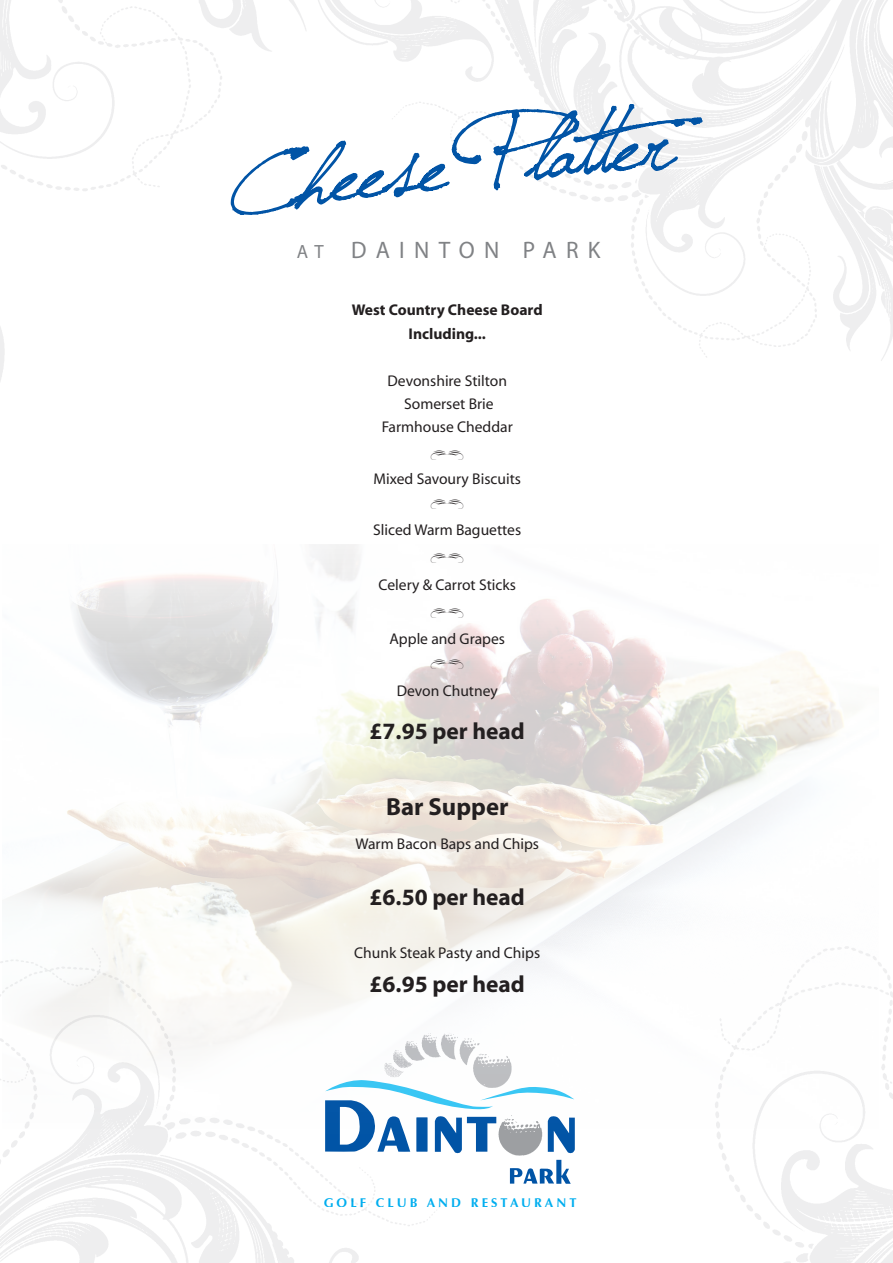
<style>
.page{position:relative;width:893px;height:1263px;background:#fff}
.page>*{position:absolute;margin:0;border:0;box-sizing:border-box;transform-origin:0 0}
.t1{font:99.3px "Jellyka Saint Andrew's Queen";color:#0154a6;scale:.96 1}
.t2{font:700 24.75px "Myriad";color:#231f20}
.t3{font:23.85px "Myriad";letter-spacing:.4em;color:#808285}
.t4{font:700 23.4px "Myriad";color:#231f20}
.t5{font:15.6px/23.4px "Myriad";color:#231f20;text-align:center}
.t6{font:700 15.6px/23.4px "Myriad";color:#231f20;text-align:center}
.t7{font:700 12.75px "Optima LT Std";letter-spacing:.24em;color:#00aeef}
.s1{font-size:19.2px}
</style>
<div class="page">
<svg style="left:230px;top:103px;width:473px;height:113px"></svg>
<img style="left:3px;top:544px;width:875px;height:584px">
<svg style="left:431px;top:554px;width:32px;height:9px"></svg>
<svg style="left:431px;top:608px;width:32px;height:10px"></svg>
<svg style="left:431px;top:660px;width:32px;height:9px"></svg>
<h1 class="t1" style="left:220px;top:119px;width:469px;rotate:-6deg">Cheese Platter</h1>
<h3 class="t3" style="left:297px;top:238px;width:305px"><span class="s1">at</span> DAINTON PARK</h3>
<p class="t6" style="left:352px;top:299px;width:192px">West Country Cheese Board<br>Including...</p>
<p class="t5" style="left:382px;top:369px;width:133px">Devonshire Stilton<br>Somerset Brie<br>Farmhouse Cheddar</p>
<p class="t5" style="left:373px;top:468px;width:149px">Mixed Savoury Biscuits</p>
<p class="t5" style="left:373px;top:519px;width:149px">Sliced Warm Baguettes</p>
<p class="t5" style="left:379px;top:573px;width:139px">Celery &amp; Carrot Sticks</p>
<p class="t5" style="left:389px;top:628px;width:117px">Apple and Grapes</p>
<p class="t5" style="left:397px;top:679px;width:103px">Devon Chutney</p>
<h3 class="t4" style="left:370px;top:719px;width:157px">£7.95 per head</h3>
<h2 class="t2" style="left:386px;top:794px;width:124px">Bar Supper</h2>
<p class="t5" style="left:355px;top:832px;width:185px">Warm Bacon Baps and Chips</p>
<h3 class="t4" style="left:370px;top:885px;width:157px">£6.50 per head</h3>
<p class="t5" style="left:354px;top:941px;width:188px">Chunk Steak Pasty and Chips</p>
<h3 class="t4" style="left:370px;top:972px;width:157px">£6.95 per head</h3>
<p class="t7" style="left:324px;top:1195px;width:254px">GOLF CLUB AND RESTAURANT</p>
</div>
